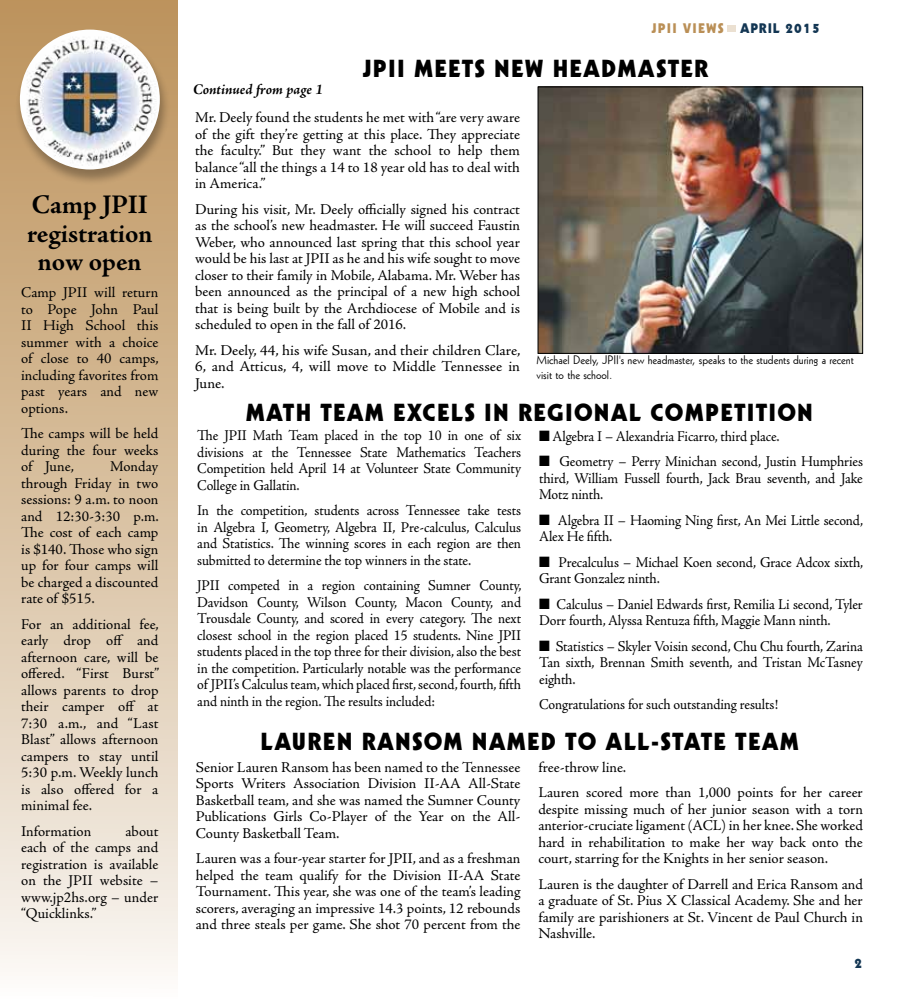
<style>
.page{position:relative;width:917px;height:999px;background:#fff}
.page>*{position:absolute;margin:0;border:0;box-sizing:border-box;transform-origin:0 0}
.t1{font:700 27px/28.5px "Adobe Jenson Pro";letter-spacing:-.005em;color:#000;text-align:center}
.t2{font:24px "Geometric 231 BT Heavy C";letter-spacing:.05em;color:#000}
.t3{font:15px/16.5px "Adobe Jenson Pro";letter-spacing:-.005em;color:#000;text-align:justify}
.t4{font:15px/16.5px "Adobe Jenson Pro";letter-spacing:-.005em;color:#000;text-align:justify;scale:.94 1}
.t5{font:italic 700 15px "Adobe Jenson Pro";letter-spacing:-.005em;color:#000}
.t6{font:13.5px "Geometric 231 BT Heavy C";letter-spacing:.09em;color:#133653}
.t7{font:13.5px "Geometric 231 BT Heavy C";color:#ba8f56}
.t8{font:12px/15px "Geometric 231 BT Roman C";color:#000}
.s1{color:#ba8f56}
</style>
<div class="page">
<div style="left:0;top:0;width:178px;height:999px;background:linear-gradient(to bottom,#bb8f56,#f9f6f1)"></div>
<div style="left:14px;top:30px;width:156px;height:156px;background:#000;opacity:.3"></div>
<img style="left:20px;top:30px;width:140px;height:140px;border-radius:70px">
<div style="left:727px;top:25px;width:8px;height:7px;background:#ebe0d1"></div>
<img style="left:539px;top:89px;width:321px;height:263px">
<div style="left:537px;top:87px;width:325px;height:267px;border:1px solid #000"></div>
<h1 class="t1" style="left:27px;top:191px;width:127px">Camp JPII registration now open</h1>
<p class="t3" style="left:21px;top:285px;width:139px">Camp JPII will return to Pope John Paul II High School this summer with a choice of close to 40 camps, including favorites from past years and new options.</p>
<p class="t3" style="left:21px;top:426px;width:139px">The camps will be held during the four weeks of June,</p>
<p class="t3" style="left:21px;top:459px;width:139px;text-indent:89px">Monday through Friday in two sessions: 9 a.m. to noon and 12:30-3:30 p.m.<br>The cost of each camp is $140. Those who sign up for four camps will be charged a discounted rate of $515.</p>
<p class="t3" style="left:21px;top:616px;width:139px">For an additional fee, early drop off and afternoon care, will be offered. “First Burst” allows parents to drop their camper off at 7:30 a.m., and “Last Blast” allows afternoon campers to stay until 5:30 p.m. Weekly lunch is also offered for a minimal fee.</p>
<p class="t3" style="left:21px;top:823px;width:72px">Information</p>
<p class="t3" style="left:21px;top:823px;width:139px;text-indent:104px">about each of the camps and registration is available on the JPII website – www.jp2hs.org – under “Quicklinks.”</p>
<p class="t7" style="left:651px;top:20px;width:14px">JPII</p>
<p class="t6" style="left:683px;top:20px;width:138px"><span class="s1">VIEWS</span> APRIL 2015</p>
<p class="t5" style="left:193px;top:81px;width:131px">Continued from page 1</p>
<h2 class="t2" style="left:362px;top:53px;width:22px">JPII</h2>
<h2 class="t2" style="left:414px;top:53px;width:296px">MEETS NEW HEADMASTER</h2>
<p class="t3" style="left:195px;top:110px;width:326px">Mr. Deely found the students he met with “are very aware of the gift they’re getting at this place. They appreciate the faculty.” But they want the school to help them balance “all the things a 14 to 18 year old has to deal with in America.”</p>
<p class="t3" style="left:195px;top:201px;width:326px">During his visit, Mr. Deely officially signed his contract as the school’s new headmaster. He will succeed Faustin Weber, who announced last spring that this school year would be his last at JPII as he and his wife sought to move closer to their family in Mobile, Alabama. Mr. Weber has been announced as the principal of a new high school that is being built by the Archdiocese of Mobile and is scheduled to open in the fall of 2016.</p>
<p class="t3" style="left:195px;top:342px;width:327px">Mr. Deely, 44, his wife Susan, and their children Clare, 6, and Atticus, 4, will move to Middle Tennessee in June.</p>
<p class="t8" style="left:536px;top:352px;width:319px">Michael Deely, JPII's new headmaster, speaks to the students during a recent visit to the school.</p>
<h2 class="t2" style="left:246px;top:398px;width:568px">MATH TEAM EXCELS IN REGIONAL COMPETITION</h2>
<p class="t4" style="left:197px;top:428px;width:346px">The JPII Math Team placed in the top 10 in one of six divisions at the Tennessee State Mathematics Teachers Competition held April 14 at Volunteer State Community College in Gallatin.</p>
<p class="t4" style="left:197px;top:503px;width:346px">In the competition, students across Tennessee take tests in Algebra I, Geometry, Algebra II, Pre-calculus, Calculus and Statistics. The winning scores in each region are then submitted to determine the top winners in the state.</p>
<p class="t4" style="left:197px;top:578px;width:346px">JPII competed in a region containing Sumner County, Davidson County, Wilson County, Macon County, and Trousdale County, and scored in every category. The next closest school in the region placed 15 students. Nine JPII students placed in the top three for their division, also the best in the competition. Particularly notable was the performance of JPII’s Calculus team, which placed first, second, fourth, fifth and ninth in the region. The results included:</p>
<p class="t4" style="left:539px;top:428px;width:257px">■ Algebra I – Alexandria Ficarro, third place.</p>
<p class="t4" style="left:539px;top:454px;width:346px">■ Geometry – Perry Minichan second, Justin Humphries third, William Fussell fourth, Jack Brau seventh, and Jake Motz ninth.</p>
<p class="t4" style="left:539px;top:512px;width:346px">■ Algebra II – Haoming Ning first, An Mei Little second,<br>Alex He fifth.</p>
<p class="t4" style="left:539px;top:554px;width:346px">■ Precalculus – Michael Koen second, Grace Adcox sixth,<br>Grant Gonzalez ninth.</p>
<p class="t4" style="left:539px;top:596px;width:346px">■ Calculus – Daniel Edwards first, Remilia Li second, Tyler<br>Dorr fourth, Alyssa Rentuza fifth, Maggie Mann ninth.</p>
<p class="t4" style="left:539px;top:638px;width:346px">■ Statistics – Skyler Voisin second, Chu Chu fourth, Zarina Tan sixth, Brennan Smith seventh, and Tristan McTasney eighth.</p>
<p class="t4" style="left:539px;top:697px;width:256px">Congratulations for such outstanding results!</p>
<h2 class="t2" style="left:260px;top:727px;width:540px">LAUREN RANSOM NAMED TO ALL-STATE TEAM</h2>
<p class="t3" style="left:196px;top:759px;width:326px">Senior Lauren Ransom has been named to the Tennessee Sports Writers Association Division II-AA All-State Basketball team, and she was named the Sumner County Publications Girls Co-Player of the Year on the All-County Basketball Team.</p>
<p class="t3" style="left:196px;top:850px;width:326px">Lauren was a four-year starter for JPII, and as a freshman helped the team qualify for the Division II-AA State Tournament. This year, she was one of the team’s leading scorers, averaging an impressive 14.3 points, 12 rebounds and three steals per game. She shot 70 percent from the</p>
<p class="t3" style="left:538px;top:754px;width:326px;line-height:25.5px">free-throw line.<br>Lauren scored more than 1,000 points for her career</p>
<p class="t3" style="left:538px;top:801px;width:326px">despite missing much of her junior season with a torn anterior-cruciate ligament (ACL) in her knee. She worked hard in rehabilitation to make her way back onto the court, starring for the Knights in her senior season.</p>
<p class="t3" style="left:538px;top:876px;width:326px">Lauren is the daughter of Darrell and Erica Ransom and a graduate of St. Pius X Classical Academy. She and her family are parishioners at St. Vincent de Paul Church in Nashville.</p>
<p class="t6" style="left:854px;top:955px;width:9px">2</p>
</div>
